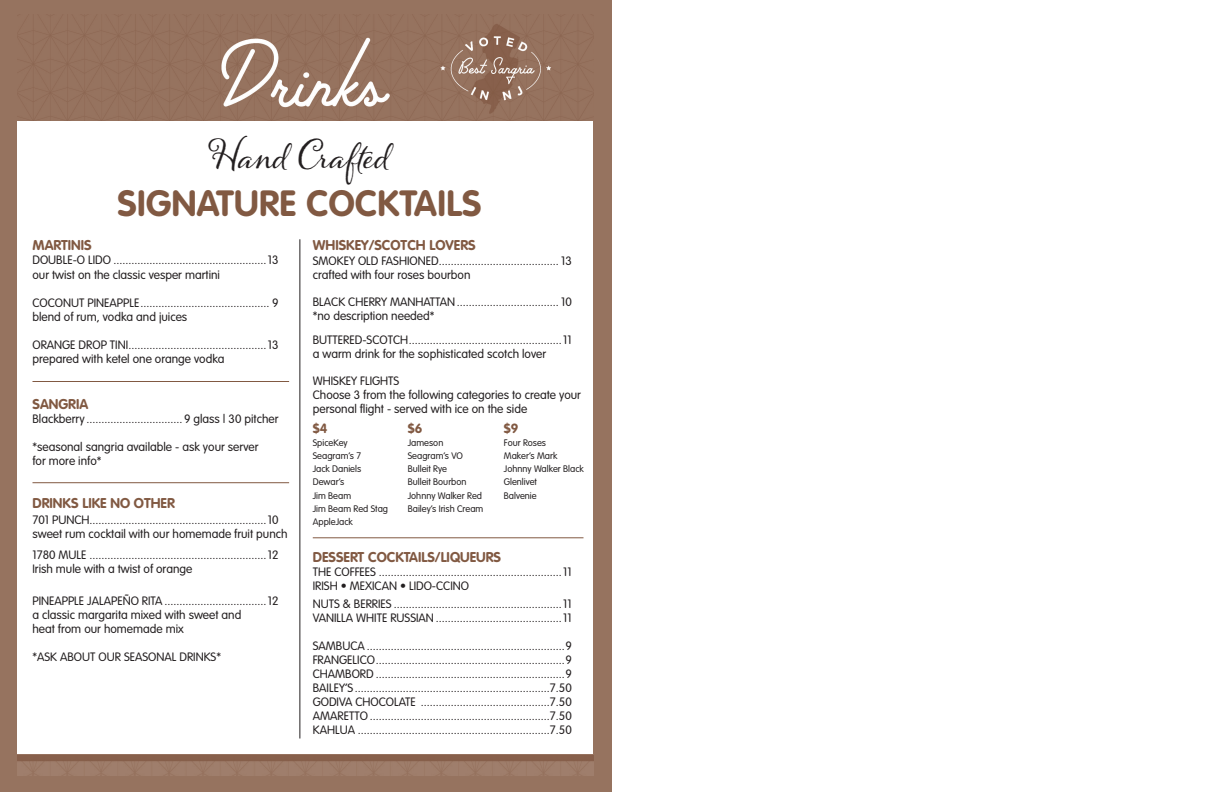
<style>
.page{position:relative;width:1224px;height:792px;background:#fff}
.page>*{position:absolute;margin:0;border:0;box-sizing:border-box;transform-origin:0 0}
.t1{font:700 36px "VAG Rounded";letter-spacing:.01em;color:#815942}
.t2{font:36px "Alana";color:#231f20}
.t3{font:700 14px "VAG Rounded";color:#815942}
.t4{font:700 13.2px "VAG Rounded";color:#815942}
.t5{font:300 12px/14px "VAG Rounded";color:#231f20}
.t6{font:300 9.4px/13.2px "VAG Rounded";color:#231f20}
</style>
<div class="page">
<div style="left:0;top:0;width:612px;height:792px;background:#96735f"></div>
<div style="left:18px;top:14px;width:576px;height:760px;background:#fff"></div>
<hr style="left:299px;top:239px;width:1px;height:499px;background:#231f20">
<img style="left:18px;top:14px;width:576px;height:107px">
<hr style="left:32px;top:381px;width:257px;height:1px;background:#815942">
<hr style="left:32px;top:482px;width:257px;height:1px;background:#815942">
<hr style="left:313px;top:537px;width:271px;height:1px;background:#815942">
<img style="left:18px;top:755px;width:576px;height:21px">
<h1 class="t2" style="left:210px;top:135px;width:180px">Hand Crafted</h1>
<h1 class="t1" style="left:117px;top:183px;width:366px">SIGNATURE COCKTAILS</h1>
<p class="t3" style="left:32px;top:237px;width:61px">MARTINIS</p>
<p class="t5" style="left:32px;top:253px;width:247px;line-height:14.4px">DOUBLE-O LIDO ...................................................13 our twist on the classic vesper martini</p>
<p class="t5" style="left:32px;top:296px;width:247px">COCONUT PINEAPPLE........................................... 9 blend of rum, vodka and juices</p>
<p class="t5" style="left:32px;top:338px;width:247px">ORANGE DROP TINI..............................................13 prepared with ketel one orange vodka</p>
<p class="t3" style="left:32px;top:396px;width:57px">SANGRIA</p>
<p class="t5" style="left:32px;top:412px;width:248px">Blackberry ................................9 glass | 30 pitcher</p>
<p class="t5" style="left:32px;top:440px;width:228px">*seasonal sangria available - ask your server for more info*</p>
<p class="t3" style="left:32px;top:495px;width:144px">DRINKS LIKE NO OTHER</p>
<p class="t5" style="left:32px;top:513px;width:257px">701 PUNCH...........................................................10 sweet rum cocktail with our homemade fruit punch</p>
<p class="t5" style="left:32px;top:548px;width:247px">1780 MULE ...........................................................12<br>Irish mule with a twist of orange</p>
<p class="t5" style="left:32px;top:594px;width:247px">PINEAPPLE JALAPEÑO RITA ..................................12 a classic margarita mixed with sweet and<br>heat from our homemade mix</p>
<p class="t5" style="left:32px;top:650px;width:190px">*ASK ABOUT OUR SEASONAL DRINKS*</p>
<p class="t3" style="left:313px;top:237px;width:164px">WHISKEY/SCOTCH LOVERS</p>
<p class="t5" style="left:313px;top:254px;width:260px">SMOKEY OLD FASHIONED........................................ 13 crafted with four roses bourbon</p>
<p class="t5" style="left:313px;top:295px;width:260px">BLACK CHERRY MANHATTAN.................................. 10 *no description needed*</p>
<p class="t5" style="left:313px;top:333px;width:260px">BUTTERED-SCOTCH...................................................11 a warm drink for the sophisticated scotch lover</p>
<p class="t5" style="left:313px;top:374px;width:270px">WHISKEY FLIGHTS<br>Choose 3 from the following categories to create your personal flight - served with ice on the side</p>
<p class="t4" style="left:313px;top:420px;width:16px">$4</p>
<p class="t6" style="left:313px;top:436px;width:77px">SpiceKey<br>Seagram’s 7<br>Jack Daniels<br>Dewar’s<br>Jim Beam<br>Jim Beam Red Stag<br>AppleJack</p>
<p class="t4" style="left:408px;top:420px;width:16px">$6</p>
<p class="t6" style="left:408px;top:436px;width:77px">Jameson<br>Seagram’s VO<br>Bulleit Rye<br>Bulleit Bourbon<br>Johnny Walker Red<br>Bailey’s Irish Cream</p>
<p class="t4" style="left:504px;top:420px;width:16px">$9</p>
<p class="t6" style="left:504px;top:436px;width:81px">Four Roses<br>Maker’s Mark<br>Johnny Walker Black<br>Glenlivet<br>Balvenie</p>
<p class="t3" style="left:313px;top:549px;width:190px">DESSERT COCKTAILS/LIQUEURS</p>
<p class="t5" style="left:313px;top:564px;width:260px">THE COFFEES .............................................................11<br>IRISH • MEXICAN • LIDO-CCINO</p>
<p class="t5" style="left:313px;top:597px;width:260px">NUTS &amp; BERRIES ........................................................11<br>VANILLA WHITE RUSSIAN..........................................11</p>
<p class="t5" style="left:313px;top:639px;width:260px;text-align:justify">SAMBUCA ..................................................................9<br>FRANGELICO...............................................................9<br>CHAMBORD ...............................................................9<br>BAILEY’S .................................................................7.50<br>GODIVA CHOCOLATE ...........................................7.50<br>AMARETTO............................................................7.50<br>KAHLUA ................................................................7.50</p>
</div>
